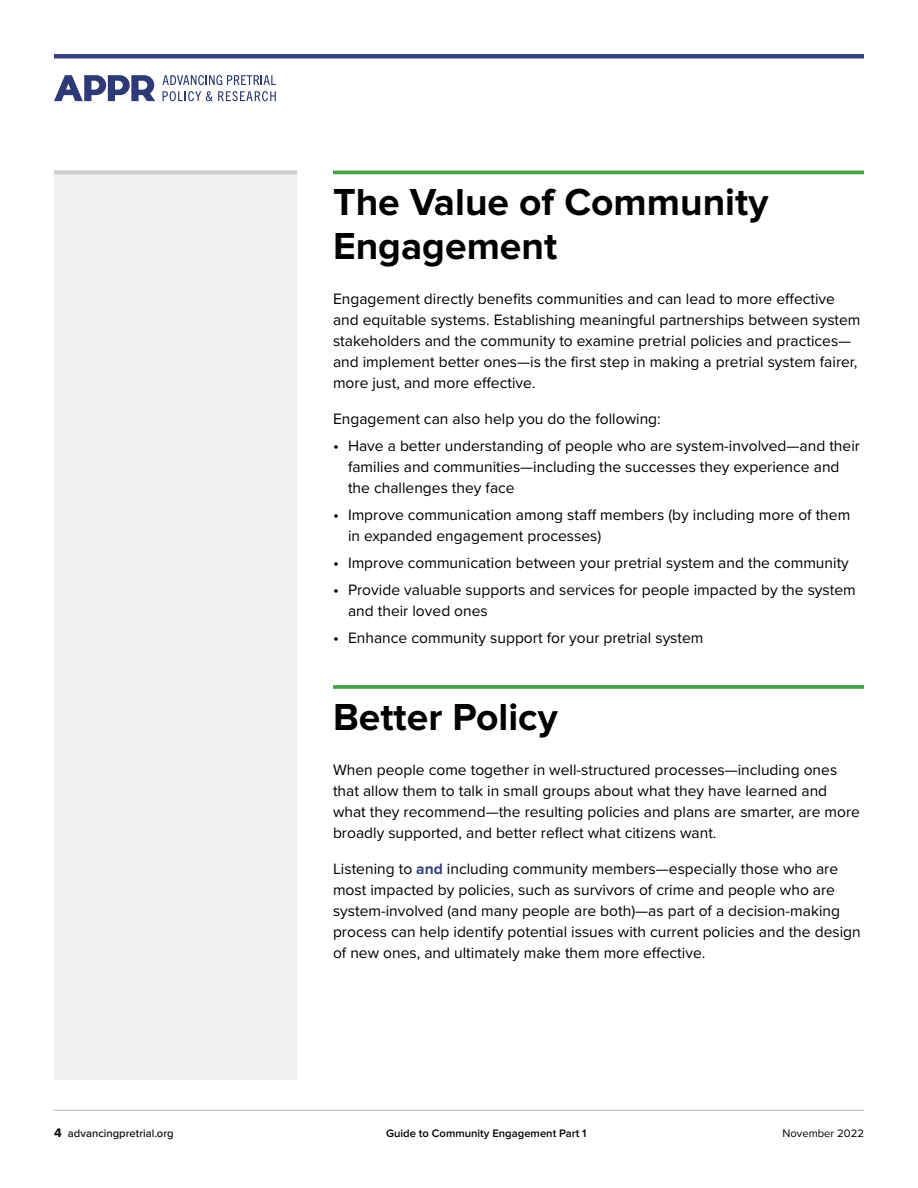
<style>
.page{position:relative;width:918px;height:1188px;background:#fff}
.page>*{position:absolute;margin:0;border:0;box-sizing:border-box;transform-origin:0 0}
.t1{font:700 39px/43.5px "Proxima Nova";color:#000}
.Body{font:15.6px/21px "Proxima Nova";color:#000}
.Body-NS{font:15.6px "Proxima Nova";color:#000}
.t2{font:600 11.25px "Proxima Nova";color:#000}
.t3{font:500 11.25px "Proxima Nova";color:#000}
.t4{font:11.25px "Proxima Nova";color:#000}
.s1{font-size:16.5px}
.s2{font-weight:700;color:#34407b}
.s3{font-weight:700;font-size:12.75px}
</style>
<div class="page">
<div style="left:54px;top:171px;width:243px;height:909px;background:#efeff0"></div>
<hr style="left:54px;top:171px;width:243px;height:3px;background:#cdcccb">
<hr style="left:333px;top:171px;width:531px;height:3px;background:#46a347">
<svg style="left:333px;top:685px;width:531px;height:4px;fill:#4ca64d"></svg>
<hr style="left:54px;top:1110px;width:810px;height:1px;background:#b8b5b4">
<svg style="left:163px;top:75px;width:113px;height:10px"></svg>
<svg style="left:163px;top:91px;width:113px;height:10px"></svg>
<svg style="left:54px;top:75px;width:101px;height:26px"></svg>
<hr style="left:54px;top:54px;width:810px;height:4px;background:#34407b">
<h1 class="t1" style="left:333px;top:182px;width:437px">The Value of Community<br>Engagement</h1>
<p class="Body" style="left:333px;top:287px;width:529px">Engagement directly benefits communities and can lead to more effective and equitable systems. Establishing meaningful partnerships between system stakeholders and the community to examine pretrial policies and practices— and implement better ones—is the first step in making a pretrial system fairer, more just, and more effective.</p>
<p class="Body-NS" style="left:333px;top:407px;width:329px">Engagement can also help you do the following:</p>
<p class="Body" style="left:348px;top:434px;width:514px;text-indent:-15px"><span class="s1">•</span> Have a better understanding of people who are system-involved—and their families and communities—including the successes they experience and the challenges they face</p>
<p class="Body" style="left:348px;top:503px;width:504px;text-indent:-15px"><span class="s1">•</span> Improve communication among staff members (by including more of them in expanded engagement processes)</p>
<p class="Body" style="left:333px;top:551px;width:517px"><span class="s1">•</span> Improve communication between your pretrial system and the community</p>
<p class="Body" style="left:348px;top:578px;width:509px;text-indent:-15px"><span class="s1">•</span> Provide valuable supports and services for people impacted by the system and their loved ones</p>
<p class="Body" style="left:333px;top:626px;width:372px"><span class="s1">•</span> Enhance community support for your pretrial system</p>
<h1 class="t1" style="left:333px;top:696px;width:226px">Better Policy</h1>
<p class="Body" style="left:333px;top:758px;width:529px">When people come together in well-structured processes—including ones that allow them to talk in small groups about what they have learned and what they recommend—the resulting policies and plans are smarter, are more broadly supported, and better reflect what citizens want.</p>
<p class="Body" style="left:333px;top:857px;width:529px">Listening to <span class="s2">and</span> including community members—especially those who are most impacted by policies, such as survivors of crime and people who are system-involved (and many people are both)—as part of a decision-making process can help identify potential issues with current policies and the design of new ones, and ultimately make them more effective.</p>
<p class="t3" style="left:54px;top:1125px;width:121px"><span class="s3">4</span> advancingpretrial.org</p>
<p class="t2" style="left:386px;top:1128px;width:202px">Guide to Community Engagement Part 1</p>
<p class="t4" style="left:783px;top:1125px;width:83px">November 2022</p>
</div>
